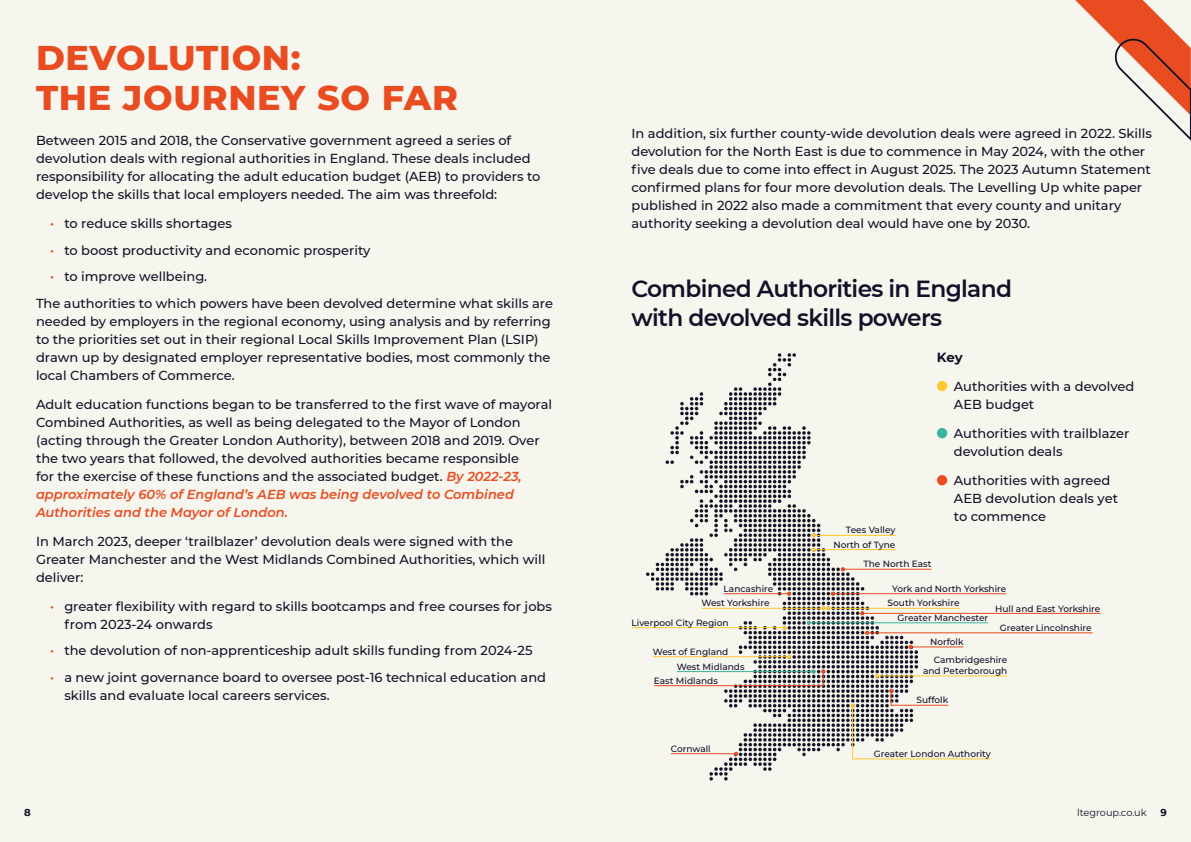
<style>
.page{position:relative;width:1191px;height:842px;background:#fff}
.page>*{position:absolute;margin:0;border:0;box-sizing:border-box;transform-origin:0 0}
.t1{font:800 35px/40px "Montserrat";letter-spacing:.02em;color:#e94c20}
.t2{font:600 23.3px/28.9px "Montserrat";letter-spacing:-.03em;color:#121026}
.t3{font:700 13.3px "Montserrat";color:#121026}
.t4{font:500 13px/18px "Montserrat";color:#121026}
.t5{font:700 10px "Montserrat";color:#121026}
.t6{font:9.8px "Montserrat";color:#121026}
.t7{font:500 9px/14.9px "Montserrat";color:#121026}
.s1{color:#e94c20}
.s2{font-weight:600;font-style:italic;color:#e94c20}
</style>
<div class="page">
<div style="left:0;top:0;width:595px;height:842px;background:#f6f5ee"></div>
<div style="left:595px;top:0;width:596px;height:842px;background:#f6f5ee"></div>
<img style="left:646px;top:353px;width:271px;height:428px">
<hr style="left:809px;top:622px;width:178px;height:1px;background:#3ab49c">
<svg style="left:807px;top:621px;width:4px;height:4px"></svg>
<hr style="left:910px;top:646px;width:53px;height:1px;background:#e94c20">
<svg style="left:908px;top:645px;width:4px;height:4px"></svg>
<hr style="left:867px;top:632px;width:225px;height:1px;background:#e94c20">
<svg style="left:865px;top:631px;width:4px;height:4px"></svg>
<hr style="left:862px;top:613px;width:238px;height:1px;background:#e94c20">
<svg style="left:860px;top:611px;width:4px;height:4px"></svg>
<hr style="left:842px;top:569px;width:89px;height:1px;background:#e94c20">
<svg style="left:840px;top:567px;width:4px;height:4px"></svg>
<hr style="left:832px;top:593px;width:174px;height:1px;background:#e94c20">
<svg style="left:830px;top:592px;width:4px;height:4px"></svg>
<hr style="left:632px;top:627px;width:152px;height:1px;background:#ffc933">
<svg style="left:782px;top:626px;width:4px;height:4px"></svg>
<hr style="left:653px;top:656px;width:136px;height:1px;background:#ffc933">
<svg style="left:787px;top:655px;width:4px;height:4px"></svg>
<hr style="left:702px;top:608px;width:121px;height:1px;background:#ffc933">
<hr style="left:671px;top:753px;width:65px;height:1px;background:#e94c20">
<svg style="left:734px;top:752px;width:4px;height:4px"></svg>
<hr style="left:724px;top:593px;width:65px;height:1px;background:#e94c20">
<svg style="left:787px;top:592px;width:4px;height:4px"></svg>
<svg style="left:653px;top:669px;width:172px;height:18px"></svg>
<hr style="left:813px;top:549px;width:82px;height:1px;background:#ffc933">
<svg style="left:811px;top:548px;width:4px;height:4px"></svg>
<hr style="left:813px;top:535px;width:82px;height:1px;background:#ffc933">
<svg style="left:811px;top:533px;width:4px;height:4px"></svg>
<hr style="left:828px;top:608px;width:132px;height:1px;background:#ffc933">
<svg style="left:821px;top:606px;width:9px;height:4px"></svg>
<hr style="left:877px;top:675px;width:130px;height:1px;background:#ffc933">
<svg style="left:875px;top:674px;width:4px;height:4px"></svg>
<svg style="left:850px;top:689px;width:141px;height:71px"></svg>
<div style="left:937px;top:381px;width:10px;height:10px;background:#ffc933;border-radius:50%"></div>
<div style="left:937px;top:428px;width:10px;height:10px;background:#3ab49c;border-radius:50%"></div>
<div style="left:937px;top:475px;width:10px;height:10px;background:#e94c20;border-radius:50%"></div>
<svg style="left:1075px;top:0;width:116px;height:141px"></svg>
<h1 class="t1" style="left:36px;top:36px;width:423px">DEVOLUTION:<br>THE JOURNEY SO FAR</h1>
<p class="t4" style="left:36px;top:131px;width:506px">Between 2015 and 2018, the Conservative government agreed a series of devolution deals with regional authorities in England. These deals included responsibility for allocating the adult education budget (AEB) to providers to develop the skills that local employers needed. The aim was threefold:</p>
<p class="t4" style="left:50px;top:214px;width:183px"><span class="s1">•</span> to reduce skills shortages</p>
<p class="t4" style="left:50px;top:240px;width:322px"><span class="s1">•</span> to boost productivity and economic prosperity</p>
<p class="t4" style="left:36px;top:263px;width:518px;line-height:26.5px;text-indent:14px"><span class="s1">•</span> to improve wellbeing.<br>The authorities to which powers have been devolved determine what skills are</p>
<p class="t4" style="left:36px;top:311px;width:516px">needed by employers in the regional economy, using analysis and by referring to the priorities set out in their regional Local Skills Improvement Plan (LSIP) drawn up by designated employer representative bodies, most commonly the local Chambers of Commerce.</p>
<p class="t4" style="left:36px;top:394px;width:518px">Adult education functions began to be transferred to the first wave of mayoral Combined Authorities, as well as being delegated to the Mayor of London (acting through the Greater London Authority), between 2018 and 2019. Over the two years that followed, the devolved authorities became responsible<br>for the exercise of these functions and the associated budget. <span class="s2">By 2022-23, approximately 60% of England’s AEB was being devolved to Combined Authorities and the Mayor of London.</span></p>
<p class="t4" style="left:36px;top:532px;width:511px">In March 2023, deeper ‘trailblazer’ devolution deals were signed with the<br>Greater Manchester and the West Midlands Combined Authorities, which will deliver:</p>
<p class="t4" style="left:64px;top:597px;width:489px;text-indent:-14px"><span class="s1">•</span> greater flexibility with regard to skills bootcamps and free courses for jobs from 2023-24 onwards</p>
<p class="t4" style="left:50px;top:641px;width:484px"><span class="s1">•</span> the devolution of non-apprenticeship adult skills funding from 2024-25</p>
<p class="t4" style="left:64px;top:668px;width:483px;text-indent:-14px"><span class="s1">•</span> a new joint governance board to oversee post-16 technical education and skills and evaluate local careers services.</p>
<p class="t4" style="left:631px;top:124px;width:522px">In addition, six further county-wide devolution deals were agreed in 2022. Skills devolution for the North East is due to commence in May 2024, with the other five deals due to come into effect in August 2025. The 2023 Autumn Statement confirmed plans for four more devolution deals. The Levelling Up white paper published in 2022 also made a commitment that every county and unitary authority seeking a devolution deal would have one by 2030.</p>
<h2 class="t2" style="left:631px;top:273px;width:382px">Combined Authorities in England with devolved skills powers</h2>
<p class="t7" style="left:846px;top:522px;width:51px">Tees Valley</p>
<p class="t7" style="left:833px;top:536px;width:64px">North of Tyne</p>
<p class="t3" style="left:937px;top:348px;width:27px">Key</p>
<p class="t4" style="left:954px;top:377px;width:182px">Authorities with a devolved<br>AEB budget</p>
<p class="t4" style="left:954px;top:424px;width:177px">Authorities with trailblazer devolution deals</p>
<p class="t4" style="left:954px;top:471px;width:166px">Authorities with agreed<br>AEB devolution deals yet to commence</p>
<p class="t7" style="left:863px;top:556px;width:70px">The North East</p>
<p class="t7" style="left:723px;top:581px;width:51px">Lancashire</p>
<p class="t7" style="left:892px;top:581px;width:116px">York and North Yorkshire</p>
<p class="t7" style="left:701px;top:595px;width:70px">West Yorkshire</p>
<p class="t7" style="left:887px;top:595px;width:73px">South Yorkshire</p>
<p class="t7" style="left:995px;top:601px;width:107px">Hull and East Yorkshire</p>
<p class="t7" style="left:631px;top:615px;width:99px">Liverpool City Region</p>
<p class="t7" style="left:677px;top:644px;width:69px;text-indent:-24px">West of England<br>West Midlands</p>
<p class="t7" style="left:654px;top:673px;width:65px">East Midlands</p>
<p class="t7" style="left:897px;top:610px;width:92px">Greater Manchester</p>
<p class="t7" style="left:930px;top:634px;width:35px">Norfolk</p>
<p class="t7" style="left:1000px;top:620px;width:93px">Greater Lincolnshire</p>
<p class="t7" style="left:923px;top:654px;width:86px;line-height:10.8px;text-align:right">Cambridgeshire and Peterborough</p>
<p class="t7" style="left:916px;top:692px;width:33px">Suffolk</p>
<p class="t7" style="left:671px;top:741px;width:42px">Cornwall</p>
<p class="t7" style="left:874px;top:746px;width:119px">Greater London Authority</p>
<p class="t5" style="left:24px;top:805px;width:8px">8</p>
<p class="t6" style="left:1077px;top:806px;width:71px">ltegroup.co.uk</p>
<p class="t5" style="left:1160px;top:805px;width:8px">9</p>
</div>
